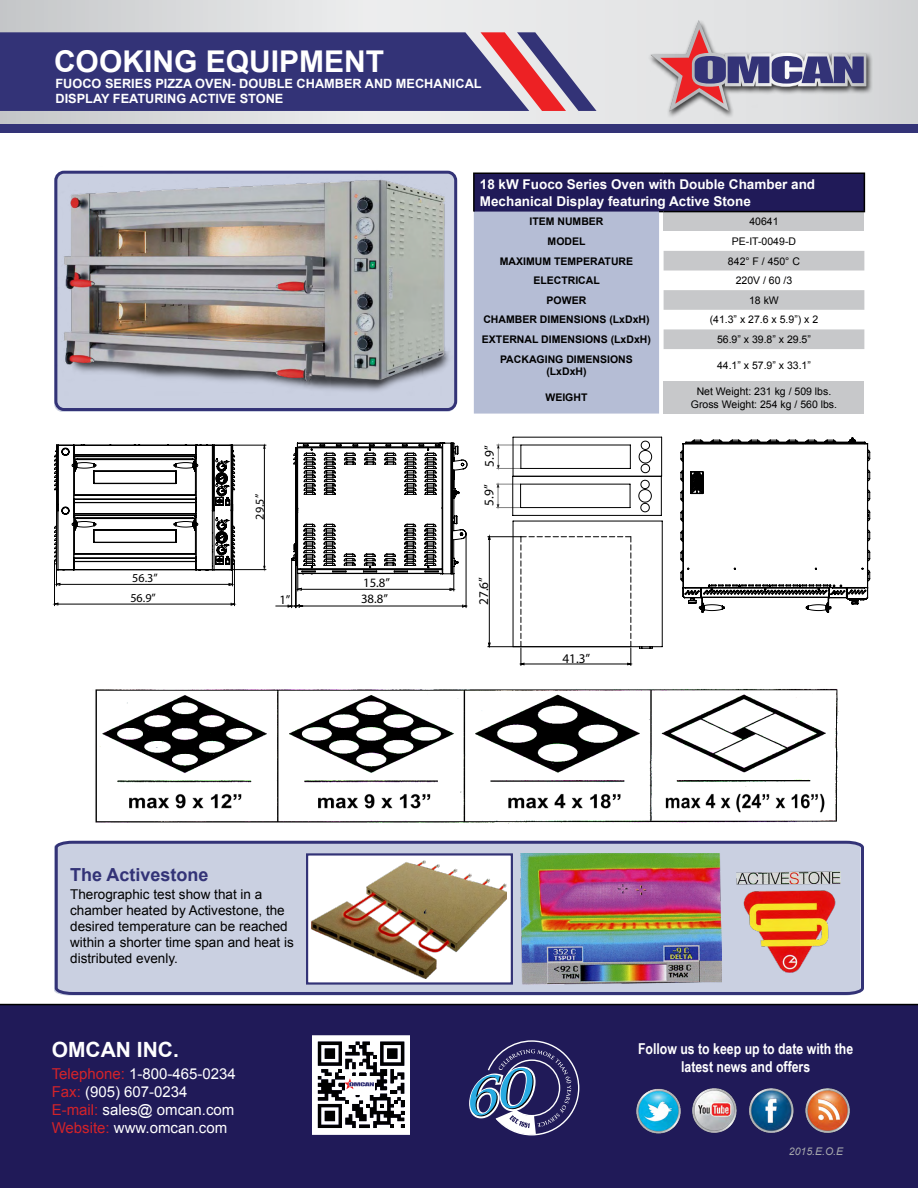
<style>
.page{position:relative;width:918px;height:1188px;background:#fff}
.page>*{position:absolute;margin:0;border:0;box-sizing:border-box;transform-origin:0 0}
.t1{font:700 30px "Arial";color:#fff}
.t2{font:700 21px "Arial";color:#fff}
.t3{font:700 18px "Arial";color:#337}
.t4{font:15px/18px "Arial";color:#fff}
.t5{font:700 15px/18px "Arial Narrow";color:#fff;text-align:center}
.t6{font:13.5px/16.2px "Arial";color:#000}
.t7{font:700 13.5px/16.5px "Arial";color:#fff}
.t8{font:13.35px "Myriad Pro";color:#000}
.t9{font:700 12.75px/15px "Arial";color:#fff}
.t10{font:12.75px "Myriad Pro";color:#000}
.t11{font:12.15px/20.5px "Myriad Pro";color:#000}
.t12{font:10.5px/12.6px "Arial";color:#000;text-align:center}
.t13{font:700 10.5px/12.6px "Arial";color:#000;text-align:center}
.t14{font:italic 10.5px "Arial";color:#a7a9ac}
.s1{color:#d2232a}
</style>
<div class="page">
<div style="left:0;top:1004px;width:918px;height:184px;background:#201a58"></div>
<img style="left:633px;top:1077px;width:239px;height:66px">
<svg style="left:469px;top:1040px;width:110px;height:96px;background:#464c7d"></svg>
<svg style="left:312px;top:1035px;width:98px;height:100px"></svg>
<img style="left:95px;top:689px;width:744px;height:135px">
<div style="left:474px;top:173px;width:390px;height:39px;background:#201a58"></div>
<hr style="left:473px;top:172px;width:186px;height:2px;background:#000">
<hr style="left:473px;top:174px;width:2px;height:38px;background:#000">
<hr style="left:664px;top:172px;width:201px;height:2px;background:#000">
<hr style="left:864px;top:174px;width:1px;height:37px;background:#000">
<svg style="left:474px;top:211px;width:390px;height:203px"></svg>
<hr style="left:664px;top:211px;width:201px;height:1px;background:#000">
<div style="left:54px;top:172px;width:402px;height:240px;background:#cad0e1;border-radius:8px"></div>
<div style="left:54px;top:171px;width:403px;height:240px;border:3px solid #337;border-radius:8px"></div>
<img style="left:54px;top:170px;width:399px;height:226px">
<svg style="left:54px;top:840px;width:810px;height:156px;background:#bdc2d7"></svg>
<div style="left:307px;top:855px;width:204px;height:129px;background:#fff"></div>
<img style="left:312px;top:860px;width:195px;height:118px">
<div style="left:306px;top:853px;width:207px;height:132px;border:2px solid #337"></div>
<img style="left:736px;top:871px;width:105px;height:102px">
<img style="left:520px;top:853px;width:201px;height:131px">
<hr style="left:230px;top:445px;width:36px;height:1px;background:#000">
<hr style="left:229px;top:569px;width:37px;height:1px;background:#000">
<svg style="left:263px;top:445px;width:3px;height:125px"></svg>
<svg style="left:54px;top:444px;width:181px;height:162px"></svg>
<svg style="left:276px;top:442px;width:191px;height:166px"></svg>
<svg style="left:488px;top:437px;width:175px;height:229px"></svg>
<svg style="left:681px;top:438px;width:189px;height:175px"></svg>
<svg style="left:0;top:0;width:918px;height:124px;background:#dedfe0"></svg>
<svg style="left:0;top:32px;width:597px;height:79px;background:#4c447f"></svg>
<div style="left:0;top:124px;width:918px;height:9px;background:#337"></div>
<div style="left:647px;top:18px;width:226px;height:101px;background:#000;opacity:.75"></div>
<svg style="left:650px;top:20px;width:216px;height:92px;background:#b8acba"></svg>
<h1 class="t1" style="left:54px;top:42px;width:332px">COOKING EQUIPMENT</h1>
<p class="t9" style="left:56px;top:77px;width:428px">FUOCO SERIES PIZZA OVEN- DOUBLE CHAMBER AND MECHANICAL<br>DISPLAY FEATURING ACTIVE STONE</p>
<p class="t11" style="left:249px;top:520px;width:27px;rotate:-90deg">29.5”</p>
<p class="t11" style="left:130px;top:567px;width:29px">56.3”<br>56.9”</p>
<p class="t10" style="left:363px;top:575px;width:28px">15.8”</p>
<p class="t10" style="left:279px;top:592px;width:13px">1”</p>
<p class="t10" style="left:361px;top:591px;width:28px">38.8”</p>
<h3 class="t3" style="left:70px;top:863px;width:140px">The Activestone</h3>
<p class="t6" style="left:70px;top:886px;width:225px">Therographic test show that in a chamber heated by Activestone, the desired temperature can be reached within a shorter time span and heat is distributed evenly.</p>
<p class="t7" style="left:480px;top:176px;width:337px">18 kW Fuoco Series Oven with Double Chamber and<br>Mechanical Display featuring Active Stone</p>
<p class="t13" style="left:529px;top:216px;width:76px">ITEM NUMBER</p>
<p class="t12" style="left:749px;top:215px;width:31px">40641</p>
<p class="t13" style="left:548px;top:235px;width:39px">MODEL</p>
<p class="t12" style="left:732px;top:235px;width:66px">PE-IT-0049-D</p>
<p class="t13" style="left:500px;top:255px;width:135px">MAXIMUM TEMPERATURE</p>
<p class="t12" style="left:728px;top:255px;width:74px">842° F / 450° C</p>
<p class="t13" style="left:533px;top:274px;width:68px">ELECTRICAL</p>
<p class="t12" style="left:736px;top:274px;width:58px">220V / 60 /3</p>
<p class="t13" style="left:547px;top:294px;width:41px">POWER</p>
<p class="t12" style="left:749px;top:294px;width:31px">18 kW</p>
<p class="t13" style="left:483px;top:314px;width:168px">CHAMBER DIMENSIONS (LxDxH)</p>
<p class="t12" style="left:710px;top:314px;width:110px">(41.3” x 27.6 x 5.9”) x 2</p>
<p class="t13" style="left:482px;top:333px;width:170px">EXTERNAL DIMENSIONS (LxDxH)</p>
<p class="t12" style="left:717px;top:333px;width:95px">56.9” x 39.8” x 29.5”</p>
<p class="t13" style="left:500px;top:353px;width:134px">PACKAGING DIMENSIONS (LxDxH)</p>
<p class="t12" style="left:717px;top:359px;width:95px">44.1” x 57.9” x 33.1”</p>
<p class="t13" style="left:545px;top:392px;width:43px">WEIGHT</p>
<p class="t12" style="left:691px;top:385px;width:148px">Net Weight: 231 kg / 509 lbs.<br>Gross Weight: 254 kg / 560 lbs.</p>
<p class="t8" style="left:481px;top:467px;width:23px;rotate:-90deg">5.9”</p>
<p class="t8" style="left:481px;top:506px;width:23px;rotate:-90deg">5.9”</p>
<p class="t8" style="left:475px;top:605px;width:29px;rotate:-90deg">27.6”</p>
<p class="t8" style="left:562px;top:650px;width:29px">41.3”</p>
<h2 class="t2" style="left:52px;top:1036px;width:129px">OMCAN INC.</h2>
<h3 class="t5" style="left:638px;top:1039px;width:217px">Follow us to keep up to date with the latest news and offers</h3>
<h3 class="t4" style="left:52px;top:1065px;width:186px"><span class="s1">Telephone:</span> 1-800-465-0234<br><span class="s1">Fax:</span> (905) 607-0234<br><span class="s1">E-mail:</span> sales@ omcan.com<br><span class="s1">Website:</span> www.omcan.com</h3>
<p class="t14" style="left:789px;top:1145px;width:56px">2015.E.O.E</p>
</div>
